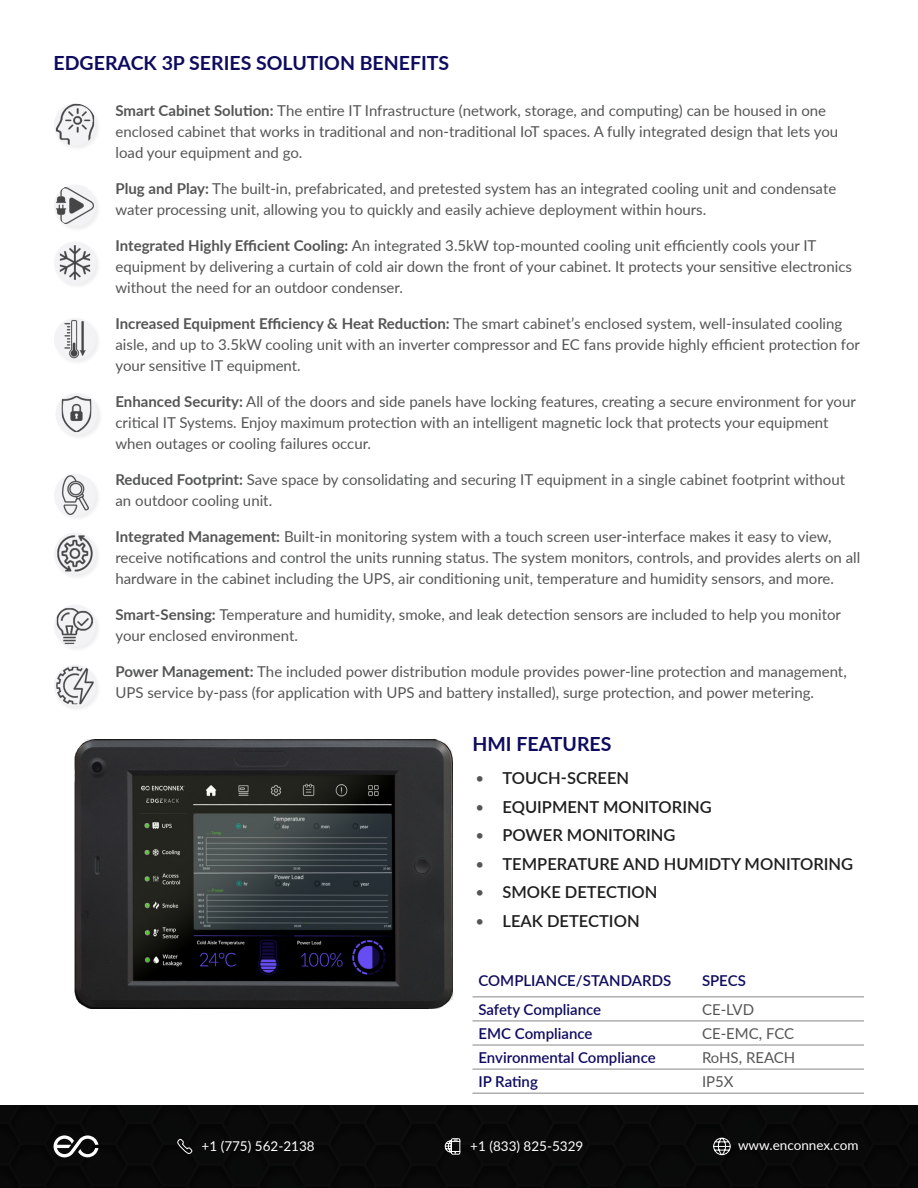
<style>
.page{position:relative;width:918px;height:1188px;background:#fff}
.page>*{position:absolute;margin:0;border:0;box-sizing:border-box;transform-origin:0 0}
.Paragraph{font:700 19.5px "Lato";color:#0e0b5f}
.t1{font:600 16.5px "Lato";color:#1d1e1d}
.Paragraph-2{font:15px/21px "Lato";color:#545555}
.Paragraph-3{font:600 15px "Lato";color:#0e0b5f}
.Paragraph-4{font:15px "Lato";color:#555}
.t2{font:13.5px "Lato";color:#fff}
.s1{font-weight:700}
.s2{font-weight:400;font-size:15px;color:#555}
</style>
<div class="page">
<div style="left:0;top:1106px;width:918px;height:82px;background:#090909"></div>
<svg style="left:177px;top:1139px;width:16px;height:15px"></svg>
<svg style="left:54px;top:1135px;width:44px;height:22px"></svg>
<svg style="left:444px;top:1138px;width:17px;height:17px"></svg>
<svg style="left:713px;top:1137px;width:18px;height:19px"></svg>
<div style="left:54px;top:103px;width:48px;height:48px;background:#555;opacity:.1"></div>
<svg style="left:54px;top:103px;width:42px;height:42px"></svg>
<img style="left:56px;top:104px;width:38px;height:41px">
<div style="left:54px;top:184px;width:48px;height:48px;background:#555;opacity:.1"></div>
<div style="left:54px;top:184px;width:42px;height:42px;background:#f3f3f5;border-radius:50%"></div>
<img style="left:56px;top:187px;width:38px;height:37px">
<div style="left:54px;top:241px;width:48px;height:48px;background:#555;opacity:.1"></div>
<div style="left:54px;top:242px;width:42px;height:42px;background:#f3f3f5;border-radius:50%"></div>
<img style="left:60px;top:245px;width:30px;height:35px">
<div style="left:54px;top:318px;width:48px;height:48px;background:#555;opacity:.1"></div>
<img style="left:54px;top:318px;width:42px;height:42px;border-radius:21px">
<div style="left:55px;top:393px;width:48px;height:48px;background:#555;opacity:.1"></div>
<div style="left:56px;top:393px;width:42px;height:42px;background:#f3f3f5;border-radius:50%"></div>
<img style="left:62px;top:396px;width:29px;height:36px">
<div style="left:54px;top:474px;width:48px;height:48px;background:#555;opacity:.1"></div>
<div style="left:54px;top:474px;width:42px;height:42px;background:#f3f3f5;border-radius:50%"></div>
<img style="left:61px;top:474px;width:28px;height:42px">
<div style="left:54px;top:532px;width:48px;height:48px;background:#555;opacity:.1"></div>
<div style="left:54px;top:532px;width:42px;height:42px;background:#fafafa;border-radius:50%"></div>
<img style="left:54px;top:533px;width:42px;height:41px">
<div style="left:54px;top:604px;width:48px;height:48px;background:#555;opacity:.1"></div>
<div style="left:54px;top:605px;width:42px;height:42px;background:#f3f3f5;border-radius:50%"></div>
<img style="left:56px;top:607px;width:38px;height:37px">
<div style="left:54px;top:664px;width:48px;height:48px;background:#555;opacity:.1"></div>
<svg style="left:54px;top:664px;width:42px;height:42px"></svg>
<img style="left:56px;top:667px;width:38px;height:37px">
<img style="left:74px;top:739px;width:379px;height:270px">
<hr style="left:472px;top:996px;width:224px;height:1px;background:#888">
<hr style="left:696px;top:996px;width:168px;height:1px;background:#888">
<hr style="left:472px;top:1021px;width:224px;height:1px;background:#888">
<hr style="left:696px;top:1021px;width:168px;height:1px;background:#888">
<hr style="left:472px;top:1045px;width:224px;height:1px;background:#888">
<hr style="left:696px;top:1045px;width:168px;height:1px;background:#888">
<hr style="left:472px;top:1069px;width:224px;height:1px;background:#888">
<hr style="left:696px;top:1069px;width:168px;height:1px;background:#888">
<hr style="left:472px;top:1093px;width:224px;height:1px;background:#888">
<hr style="left:696px;top:1093px;width:168px;height:1px;background:#888">
<p class="Paragraph" style="left:54px;top:48px;width:397px">EDGERACK 3P SERIES SOLUTION BENEFITS</p>
<p class="Paragraph-2" style="left:116px;top:99px;width:724px"><span class="s1">Smart Cabinet Solution:</span> The entire IT Infrastructure (network, storage, and computing) can be housed in one enclosed cabinet that works in traditional and non-traditional IoT spaces. A fully integrated design that lets you load your equipment and go.</p>
<p class="Paragraph-2" style="left:116px;top:177px;width:722px"><span class="s1">Plug and Play:</span> The built-in, prefabricated, and pretested system has an integrated cooling unit and condensate water processing unit, allowing you to quickly and easily achieve deployment within hours.</p>
<p class="Paragraph-2" style="left:116px;top:234px;width:738px"><span class="s1">Integrated Highly Efficient Cooling:</span> An integrated 3.5kW top-mounted cooling unit efficiently cools your IT equipment by delivering a curtain of cold air down the front of your cabinet. It protects your sensitive electronics without the need for an outdoor condenser.</p>
<p class="Paragraph-2" style="left:116px;top:312px;width:746px"><span class="s1">Increased Equipment Efficiency &amp; Heat Reduction:</span> The smart cabinet’s enclosed system, well-insulated cooling aisle, and up to 3.5kW cooling unit with an inverter compressor and EC fans provide highly efficient protection for your sensitive IT equipment.</p>
<p class="Paragraph-2" style="left:116px;top:390px;width:742px"><span class="s1">Enhanced Security:</span> All of the doors and side panels have locking features, creating a secure environment for your critical IT Systems. Enjoy maximum protection with an intelligent magnetic lock that protects your equipment when outages or cooling failures occur.</p>
<p class="Paragraph-2" style="left:116px;top:468px;width:731px"><span class="s1">Reduced Footprint:</span> Save space by consolidating and securing IT equipment in a single cabinet footprint without an outdoor cooling unit.</p>
<p class="Paragraph-2" style="left:116px;top:525px;width:746px"><span class="s1">Integrated Management:</span> Built-in monitoring system with a touch screen user-interface makes it easy to view, receive notifications and control the units running status. The system monitors, controls, and provides alerts on all hardware in the cabinet including the UPS, air conditioning unit, temperature and humidity sensors, and more.</p>
<p class="Paragraph-2" style="left:116px;top:603px;width:727px"><span class="s1">Smart-Sensing:</span> Temperature and humidity, smoke, and leak detection sensors are included to help you monitor your enclosed environment.</p>
<p class="Paragraph-2" style="left:116px;top:660px;width:733px"><span class="s1">Power Management:</span> The included power distribution module provides power-line protection and management,<br>UPS service by-pass (for application with UPS and battery installed), surge protection, and power metering.</p>
<h1 class="Paragraph" style="left:472px;top:730px;width:140px">HMI FEATURES</h1>
<p class="t1" style="left:476px;top:766px;width:155px"><span class="s2">•</span> TOUCH-SCREEN</p>
<p class="t1" style="left:476px;top:795px;width:238px"><span class="s2">•</span> EQUIPMENT MONITORING</p>
<p class="t1" style="left:476px;top:823px;width:202px"><span class="s2">•</span> POWER MONITORING</p>
<p class="t1" style="left:476px;top:852px;width:379px"><span class="s2">•</span> TEMPERATURE AND HUMIDTY MONITORING</p>
<p class="t1" style="left:476px;top:880px;width:184px"><span class="s2">•</span> SMOKE DETECTION</p>
<p class="t1" style="left:476px;top:909px;width:166px"><span class="s2">•</span> LEAK DETECTION</p>
<p class="Paragraph-3" style="left:478px;top:969px;width:194px">COMPLIANCE/STANDARDS</p>
<p class="Paragraph-3" style="left:702px;top:969px;width:45px">SPECS</p>
<p class="Paragraph-3" style="left:478px;top:999px;width:124px">Safety Compliance</p>
<p class="Paragraph-4" style="left:702px;top:999px;width:54px">CE-LVD</p>
<p class="Paragraph-3" style="left:478px;top:1023px;width:116px">EMC Compliance</p>
<p class="Paragraph-4" style="left:702px;top:1023px;width:94px">CE-EMC, FCC</p>
<p class="Paragraph-3" style="left:478px;top:1047px;width:179px">Environmental Compliance</p>
<p class="Paragraph-4" style="left:702px;top:1047px;width:95px">RoHS, REACH</p>
<p class="Paragraph-3" style="left:478px;top:1071px;width:61px">IP Rating</p>
<p class="Paragraph-4" style="left:702px;top:1071px;width:33px">IP5X</p>
<p class="t2" style="left:202px;top:1137px;width:115px">+1 (775) 562-2138</p>
<p class="t2" style="left:470px;top:1137px;width:115px">+1 (833) 825-5329</p>
<p class="t2" style="left:738px;top:1135px;width:122px">www.enconnex.com</p>
</div>
